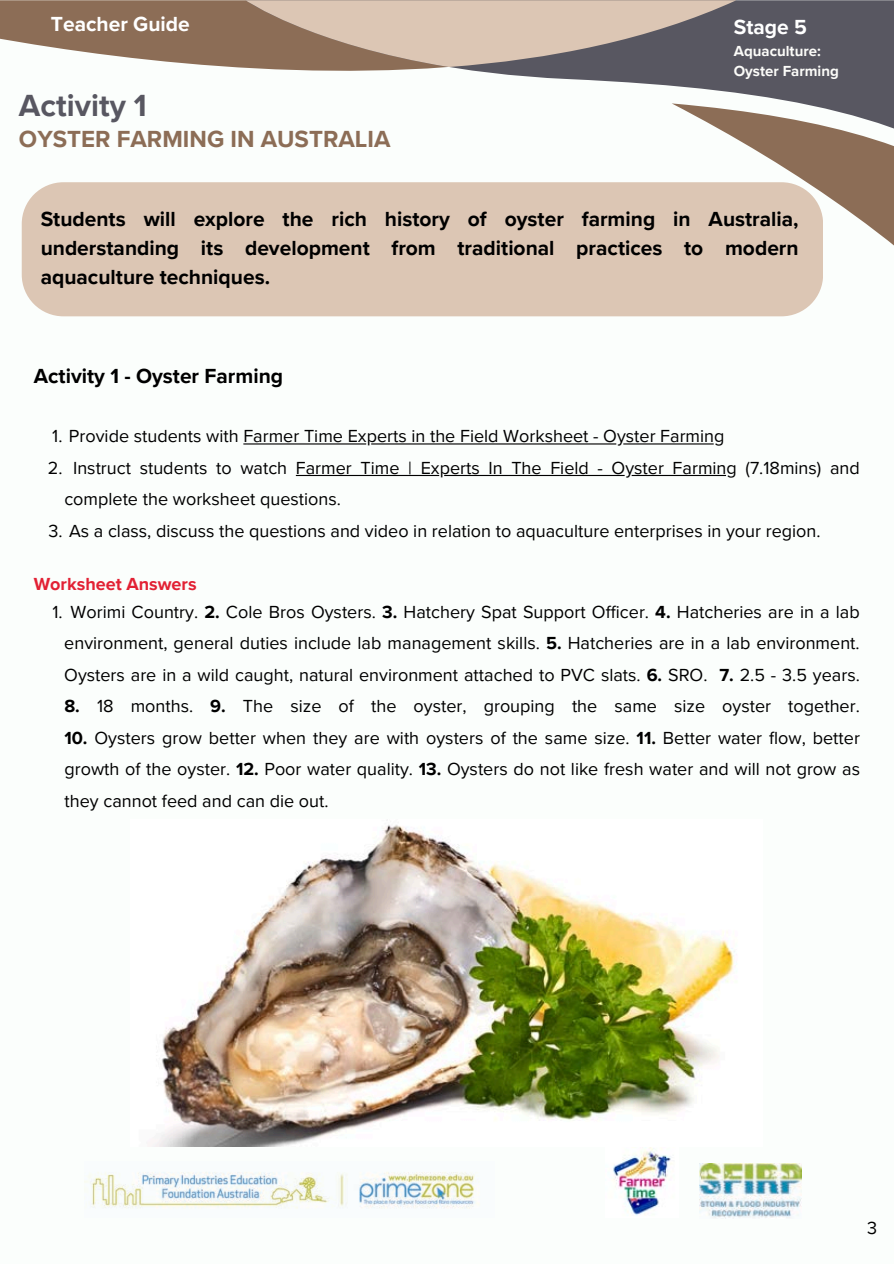
<style>
.page{position:relative;width:894px;height:1264px;background:#fff}
.page>*{position:absolute;margin:0;border:0;box-sizing:border-box;transform-origin:0 0}
.t1{font:700 31.5px "Proxima Nova";color:#585761}
.t2{font:700 24px "Proxima Nova";color:#8c6d56}
.t3{font:700 21px/29.2px "Proxima Nova";color:#000;text-align:justify}
.t4{font:700 21px "Proxima Nova";color:#fff}
.t5{font:18px/31.5px "Proxima Nova";color:#000;text-align:justify}
.t6{font:700 18px "Proxima Nova";color:#e22134}
.t7{font:700 15px/20.2px "Proxima Nova";color:#fcfcf9}
.s1{font-weight:700}
</style>
<div class="page">
<div style="left:0;top:0;width:893px;height:1263px;background:#fbfefc"></div>
<svg style="left:0;top:0;width:245px;height:68px;fill:#8c6d56"></svg>
<svg style="left:245px;top:0;width:648px;height:103px;fill:#585761"></svg>
<svg style="left:245px;top:0;width:491px;height:67px;background:#b29f92"></svg>
<svg style="left:671px;top:103px;width:222px;height:214px"></svg>
<img style="left:699px;top:1163px;width:101px;height:54px">
<img style="left:85px;top:1172px;width:390px;height:36px">
<img style="left:613px;top:1147px;width:58px;height:68px">
<hr style="left:623px;top:443px;width:90px;height:1px;background:#000">
<hr style="left:371px;top:443px;width:245px;height:1px;background:#000">
<hr style="left:243px;top:443px;width:123px;height:1px;background:#000">
<hr style="left:631px;top:475px;width:94px;height:1px;background:#000">
<hr style="left:444px;top:475px;width:180px;height:1px;background:#000">
<hr style="left:296px;top:475px;width:143px;height:1px;background:#000">
<div style="left:22px;top:182px;width:800px;height:134px;background:#dcc6b4"></div>
<img style="left:154px;top:825px;width:580px;height:321px">
<p class="t4" style="left:51px;top:12px;width:140px">Teacher Guide</p>
<h1 class="t1" style="left:19px;top:87px;width:129px">Activity 1</h1>
<h2 class="t2" style="left:19px;top:125px;width:373px">OYSTER FARMING IN AUSTRALIA</h2>
<p class="t4" style="left:733px;top:14px;width:75px">Stage 5</p>
<p class="t7" style="left:733px;top:41px;width:107px">Aquaculture:<br>Oyster Farming</p>
<p class="t3" style="left:41px;top:204px;width:759px">Students will explore the rich history of oyster farming in Australia, understanding its development from traditional practices to modern aquaculture techniques.</p>
<p class="t3" style="left:34px;top:361px;width:251px">Activity 1 - Oyster Farming</p>
<p class="t5" style="left:52px;top:421px;width:673px">1. Provide students with Farmer Time Experts in the Field Worksheet - Oyster Farming</p>
<p class="t5" style="left:73px;top:452px;width:788px">Instruct students to watch Farmer Time | Experts In The Field - Oyster Farming (7.18mins) and</p>
<p class="t5" style="left:64px;top:484px;width:278px">complete the worksheet questions.</p>
<p class="t5" style="left:48px;top:452px;width:16px">2.</p>
<p class="t5" style="left:48px;top:515px;width:773px">3. As a class, discuss the questions and video in relation to aquaculture enterprises in your region.</p>
<p class="t6" style="left:34px;top:573px;width:164px">Worksheet Answers</p>
<p class="t5" style="left:64px;top:596px;width:796px;text-indent:-12px">1. Worimi Country. <span class="s1">2.</span> Cole Bros Oysters. <span class="s1">3.</span> Hatchery Spat Support Officer. <span class="s1">4.</span> Hatcheries are in a lab environment, general duties include lab management skills. <span class="s1">5.</span> Hatcheries are in a lab environment.<br>Oysters are in a wild caught, natural environment attached to PVC slats. <span class="s1">6.</span> SRO. <span class="s1">7.</span> 2.5 - 3.5 years.</p>
<p class="t5" style="left:64px;top:691px;width:796px"><span class="s1">8.</span> 18 months. <span class="s1">9.</span> The size of the oyster, grouping the same size oyster together.</p>
<p class="t5" style="left:64px;top:722px;width:797px"><span class="s1">10.</span> Oysters grow better when they are with oysters of the same size. <span class="s1">11.</span> Better water flow, better growth of the oyster. <span class="s1">12.</span> Poor water quality. <span class="s1">13.</span> Oysters do not like fresh water and will not grow as they cannot feed and can die out.</p>
<p class="t5" style="left:867px;top:1212px;width:12px">3</p>
</div>
